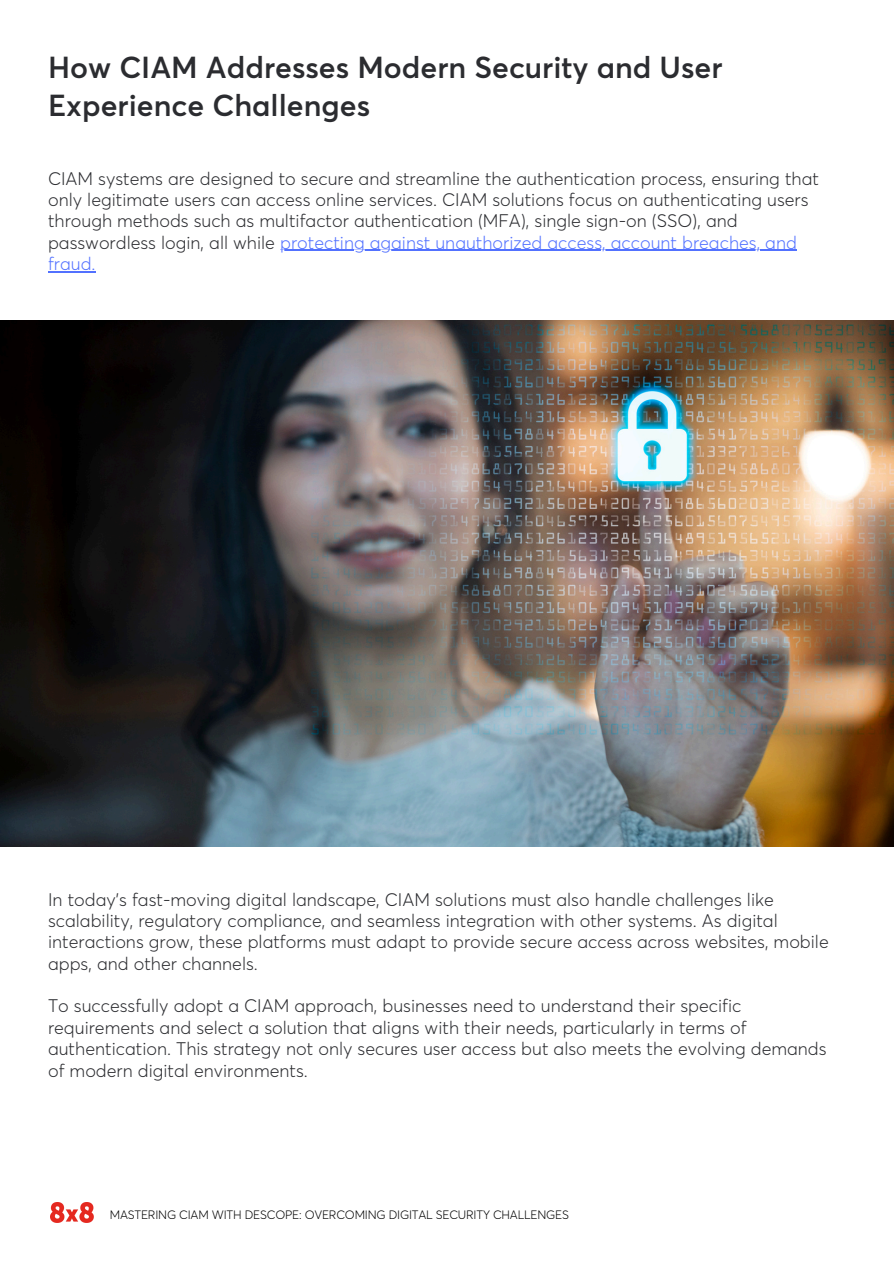
<style>
.page{position:relative;width:894px;height:1264px;background:#fff}
.page>*{position:absolute;margin:0;border:0;box-sizing:border-box;transform-origin:0 0}
.t1{font:600 30px/38.2px "Averta";color:#2b2c30}
.t2{font:300 18px/21.3px "Averta";color:#2b2c30}
.t3{font:300 18px "Averta";color:#5271ff}
.t4{font:300 12px "Averta";letter-spacing:-.015em;color:#000}
.s1{color:#5271ff}
</style>
<div class="page">
<img style="left:50px;top:1202px;width:43px;height:20px">
<hr style="left:280px;top:250px;width:516px;height:1px;background:#5271ff">
<hr style="left:48px;top:271px;width:48px;height:1px;background:#5271ff">
<img style="left:0;top:321px;width:893px;height:525px">
<p class="t1" style="left:48px;top:50px;width:675px">How CIAM Addresses Modern Security and User<br>Experience Challenges</p>
<h2 class="t2" style="left:48px;top:169px;width:772px">CIAM systems are designed to secure and streamline the authentication process, ensuring that only legitimate users can access online services. CIAM solutions focus on authenticating users through methods such as multifactor authentication (MFA), single sign-on (SSO), and passwordless login, all while <span class="s1">protecting against unauthorized access, account breaches, and</span></h2>
<h2 class="t3" style="left:48px;top:256px;width:49px">fraud.</h2>
<p class="t2" style="left:48px;top:889px;width:782px">In today's fast-moving digital landscape, CIAM solutions must also handle challenges like scalability, regulatory compliance, and seamless integration with other systems. As digital interactions grow, these platforms must adapt to provide secure access across websites, mobile apps, and other channels.</p>
<p class="t2" style="left:48px;top:996px;width:779px">To successfully adopt a CIAM approach, businesses need to understand their specific requirements and select a solution that aligns with their needs, particularly in terms of authentication. This strategy not only secures user access but also meets the evolving demands of modern digital environments.</p>
<h1 class="t4" style="left:110px;top:1209px;width:460px">MASTERING CIAM WITH DESCOPE: OVERCOMING DIGITAL SECURITY CHALLENGES</h1>
</div>
